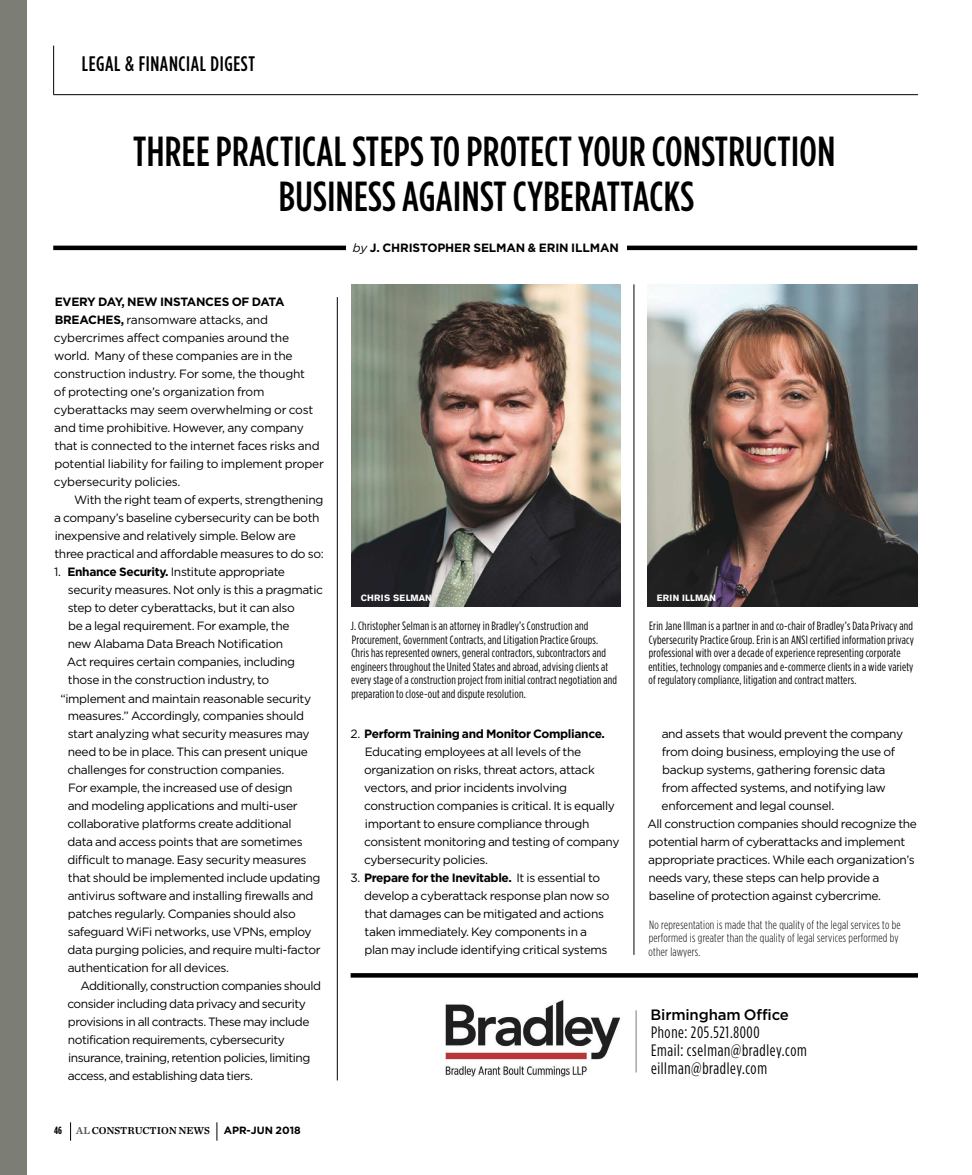
<style>
.page{position:relative;width:972px;height:1175px;background:#fff}
.page>*{position:absolute;margin:0;border:0;box-sizing:border-box;transform-origin:0 0}
.t1{font:500 42px/45px "Gotham Condensed";letter-spacing:.01em;color:#000;text-align:center}
.t2{font:500 21px "Gotham Condensed";letter-spacing:.03em;color:#000}
.t3{font:16.5px/18px "Gotham Condensed";letter-spacing:.04em;color:#000}
.t4{font:500 15px "Gotham";letter-spacing:-.01em;color:#000}
.t5{font:12px/18px "Gotham";letter-spacing:-.03em;color:#000}
.t6{font:12px/13.5px "Gotham Condensed";letter-spacing:.02em;color:#000}
.t7{font:300 12px/13.5px "Gotham Condensed";letter-spacing:.02em;color:#000}
.t8{font:700 12px "Gotham";letter-spacing:-.01em;color:#000}
.t9{font:10.5px "Chronicle Text G1 Semi";color:#000}
.t10{font:700 10.5px "Gotham";color:#000}
.t11{font:700 10.5px "Gotham Condensed";color:#000}
.t12{font:700 9px "Akzidenz Grotesk BE";letter-spacing:.04em;color:#fff}
.t13{font:700 9px "Akzidenz Grotesk BE";letter-spacing:.02em;color:#fff}
.s1{font-weight:400;font-style:italic}
.s2{font-weight:700}
.s3{color:#515355}
</style>
<div class="page">
<img style="left:351px;top:284px;width:270px;height:322px">
<img style="left:647px;top:284px;width:270px;height:322px">
<img style="left:446px;top:1000px;width:175px;height:77px">
<svg style="left:70px;top:1122px;width:1px;height:18px"></svg>
<svg style="left:217px;top:1122px;width:1px;height:18px"></svg>
<hr style="left:53px;top:94px;width:865px;height:1px;background:#000">
<hr style="left:53px;top:46px;width:1px;height:48px;background:#000">
<div style="left:0;top:0;width:27px;height:1174px;background:#7c7d74"></div>
<hr style="left:337px;top:297px;width:1px;height:783px;background:#000">
<hr style="left:634px;top:284px;width:1px;height:670px;background:#000">
<hr style="left:636px;top:1010px;width:1px;height:62px;background:#7c7d74">
<svg style="left:351px;top:973px;width:567px;height:4px;background:#080808"></svg>
<hr style="left:53px;top:246px;width:864px;height:4px;background:#000">
<div style="left:346px;top:232px;width:280px;height:34px;background:#fff"></div>
<h2 class="t2" style="left:82px;top:56px;width:175px">LEGAL &amp; FINANCIAL DIGEST</h2>
<h1 class="t1" style="left:133px;top:133px;width:704px">THREE PRACTICAL STEPS TO PROTECT YOUR CONSTRUCTION<br>BUSINESS AGAINST CYBERATTACKS</h1>
<p class="t8" style="left:353px;top:244px;width:268px"><span class="s1">by</span> J. CHRISTOPHER SELMAN &amp; ERIN ILLMAN</p>
<p class="t5" style="left:54px;top:294px;width:272px"><span class="s2">EVERY DAY, NEW INSTANCES OF DATA BREACHES,</span> ransomware attacks, and cybercrimes affect companies around the world. Many of these companies are in the construction industry. For some, the thought<br>of protecting one’s organization from cyberattacks may seem overwhelming or cost and time prohibitive. However, any company that is connected to the internet faces risks and potential liability for failing to implement proper cybersecurity policies.</p>
<p class="t5" style="left:54px;top:492px;width:271px;text-indent:20px">With the right team of experts, strengthening a company’s baseline cybersecurity can be both inexpensive and relatively simple. Below are three practical and affordable measures to do so:</p>
<p class="t5" style="left:67px;top:564px;width:258px;text-indent:-13px">1. <span class="s2">Enhance Security.</span> Institute appropriate security measures. Not only is this a pragmatic step to deter cyberattacks, but it can also<br>be a legal requirement. For example, the<br>new Alabama Data Breach Notification<br>Act requires certain companies, including those in the construction industry, to</p>
<p class="t5" style="left:60px;top:691px;width:252px;line-height:16.8px;text-align:center">“implement and maintain reasonable security measures.” Accordingly, companies should</p>
<p class="t5" style="left:67px;top:726px;width:255px">start analyzing what security measures may need to be in place. This can present unique challenges for construction companies.<br>For example, the increased use of design<br>and modeling applications and multi-user collaborative platforms create additional<br>data and access points that are sometimes difficult to manage. Easy security measures that should be implemented include updating antivirus software and installing firewalls and patches regularly. Companies should also safeguard WiFi networks, use VPNs, employ data purging policies, and require multi-factor authentication for all devices.</p>
<p class="t5" style="left:67px;top:978px;width:255px;text-indent:13px">Additionally, construction companies should consider including data privacy and security provisions in all contracts. These may include notification requirements, cybersecurity insurance, training, retention policies, limiting access, and establishing data tiers.</p>
<p class="t11" style="left:54px;top:1126px;width:9px">46</p>
<p class="t9" style="left:76px;top:1127px;width:135px"><span class="s3">AL</span> CONSTRUCTION NEWS</p>
<p class="t10" style="left:224px;top:1127px;width:78px">APR-JUN 2018</p>
<p class="t12" style="left:361px;top:592px;width:72px">CHRIS SELMAN</p>
<p class="t13" style="left:657px;top:592px;width:61px">ERIN ILLMAN</p>
<p class="t6" style="left:351px;top:620px;width:268px">J. Christopher Selman is an attorney in Bradley’s Construction and Procurement, Government Contracts, and Litigation Practice Groups.<br>Chris has represented owners, general contractors, subcontractors and engineers throughout the United States and abroad, advising clients at every stage of a construction project from initial contract negotiation and preparation to close-out and dispute resolution.</p>
<p class="t6" style="left:649px;top:620px;width:267px">Erin Jane Illman is a partner in and co-chair of Bradley’s Data Privacy and Cybersecurity Practice Group. Erin is an ANSI certified information privacy professional with over a decade of experience representing corporate entities, technology companies and e-commerce clients in a wide variety of regulatory compliance, litigation and contract matters.</p>
<p class="t5" style="left:364px;top:726px;width:257px;text-indent:-13px">2. <span class="s2">Perform Training and Monitor Compliance.<br></span>Educating employees at all levels of the organization on risks, threat actors, attack vectors, and prior incidents involving construction companies is critical. It is equally important to ensure compliance through consistent monitoring and testing of company cybersecurity policies.</p>
<p class="t5" style="left:364px;top:870px;width:247px;text-indent:-14px">3. <span class="s2">Prepare for the Inevitable.</span> It is essential to develop a cyberattack response plan now so that damages can be mitigated and actions taken immediately. Key components in a plan may include identifying critical systems</p>
<p class="t5" style="left:662px;top:726px;width:243px">and assets that would prevent the company</p>
<p class="t5" style="left:662px;top:744px;width:235px">from doing business, employing the use of</p>
<p class="t5" style="left:662px;top:762px;width:225px">backup systems, gathering forensic data</p>
<p class="t5" style="left:662px;top:780px;width:225px">from affected systems, and notifying law</p>
<p class="t5" style="left:662px;top:798px;width:174px">enforcement and legal counsel.</p>
<p class="t5" style="left:647px;top:816px;width:271px">All construction companies should recognize the</p>
<p class="t5" style="left:648px;top:834px;width:258px">potential harm of cyberattacks and implement</p>
<p class="t5" style="left:648px;top:852px;width:268px">appropriate practices. While each organization’s</p>
<p class="t5" style="left:648px;top:870px;width:232px">needs vary, these steps can help provide a</p>
<p class="t5" style="left:649px;top:888px;width:234px">baseline of protection against cybercrime.</p>
<p class="t7" style="left:649px;top:918px;width:254px">No representation is made that the quality of the legal services to be performed is greater than the quality of legal services performed by other lawyers.</p>
<p class="t4" style="left:651px;top:1007px;width:140px">Birmingham Office</p>
<h3 class="t3" style="left:651px;top:1023px;width:157px">Phone: 205.521.8000<br>Email: cselman@bradley.com eillman@bradley.com</h3>
</div>
